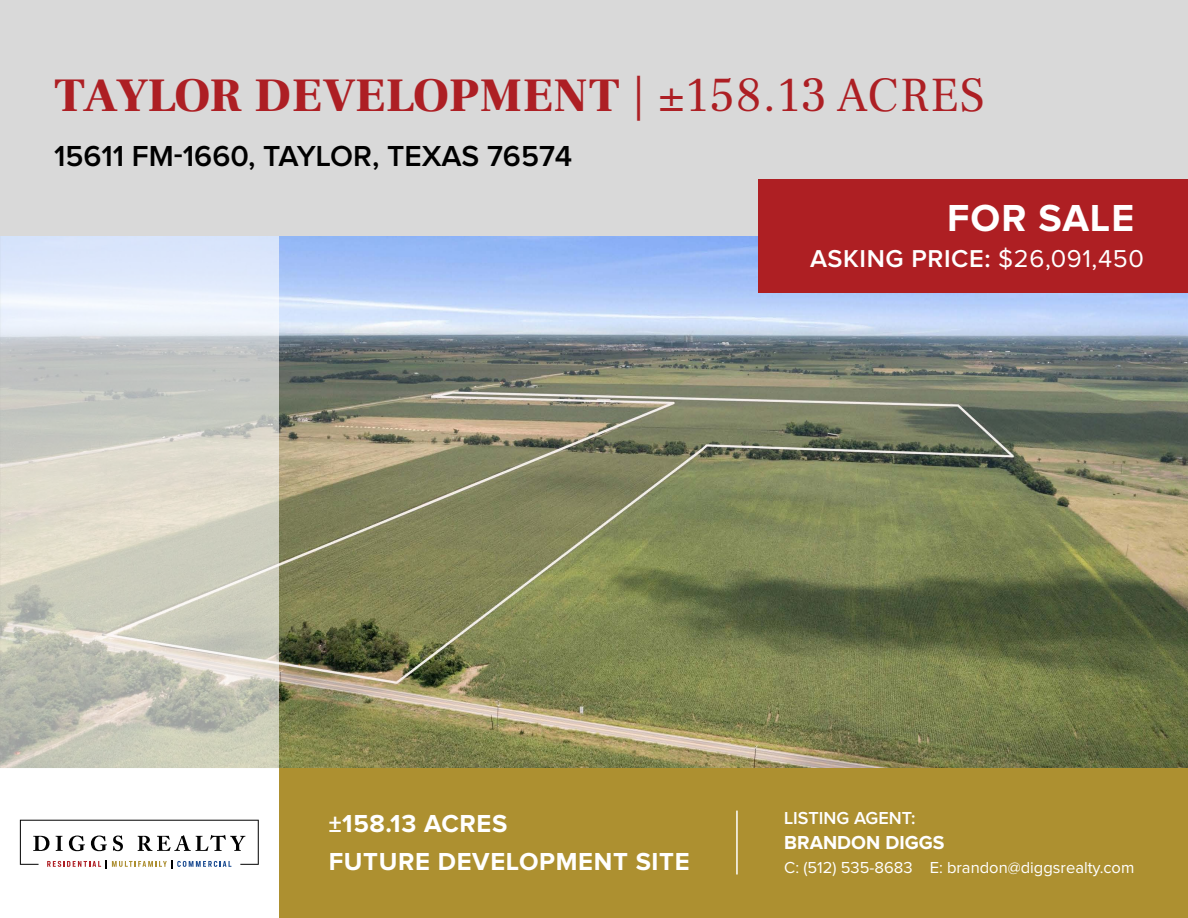
<style>
.page{position:relative;width:1188px;height:918px;background:#fff}
.page>*{position:absolute;margin:0;border:0;box-sizing:border-box;transform-origin:0 0}
.t1{font:900 48px "Frank Ruhl Libre";letter-spacing:.005em;color:#ad1f24}
.t2{font:700 39px "Proxima Nova";letter-spacing:.025em;color:#fff}
.t3{font:600 30px "Proxima Nova";color:#000}
.t4{font:700 25.5px/37.5px "Proxima Nova";letter-spacing:.025em;color:#fff}
.t5{font:600 25.35px "Proxima Nova";letter-spacing:.025em;color:#fff}
.t6{font:700 19.5px "Proxima Nova";color:#fff}
.t7{font:600 18px "Proxima Nova";color:#fff}
.t8{font:16.5px "Proxima Nova";color:#fff}
.s1{font-weight:400}
</style>
<div class="page">
<img style="left:279px;top:236px;width:909px;height:533px">
<svg style="left:0;top:236px;width:279px;height:532px;background:#d1d2cb"></svg>
<div style="left:0;top:0;width:1188px;height:236px;background:#d9d9d9"></div>
<div style="left:759px;top:179px;width:429px;height:114px;background:#ae1f23"></div>
<div style="left:279px;top:769px;width:909px;height:149px;background:#ad9030"></div>
<hr style="left:736px;top:811px;width:2px;height:63px;background:#fff">
<svg style="left:20px;top:820px;width:239px;height:48px"></svg>
<h1 class="t1" style="left:54px;top:66px;width:932px">TAYLOR DEVELOPMENT <span class="s1">| ±158.13 ACRES</span></h1>
<h3 class="t3" style="left:54px;top:142px;width:520px">15611 FM-1660, TAYLOR, TEXAS 76574</h3>
<h2 class="t2" style="left:947px;top:195px;width:188px">FOR SALE</h2>
<h3 class="t5" style="left:810px;top:247px;width:335px">ASKING PRICE: <span class="s1">$26,091,450</span></h3>
<h3 class="t4" style="left:329px;top:805px;width:362px">±158.13 ACRES<br>FUTURE DEVELOPMENT SITE</h3>
<p class="t7" style="left:784px;top:810px;width:133px">LISTING AGENT:</p>
<p class="t6" style="left:784px;top:832px;width:162px">BRANDON DIGGS</p>
<p class="t8" style="left:784px;top:860px;width:352px">C: (512) 535-8683 E: brandon@diggsrealty.com</p>
</div>
